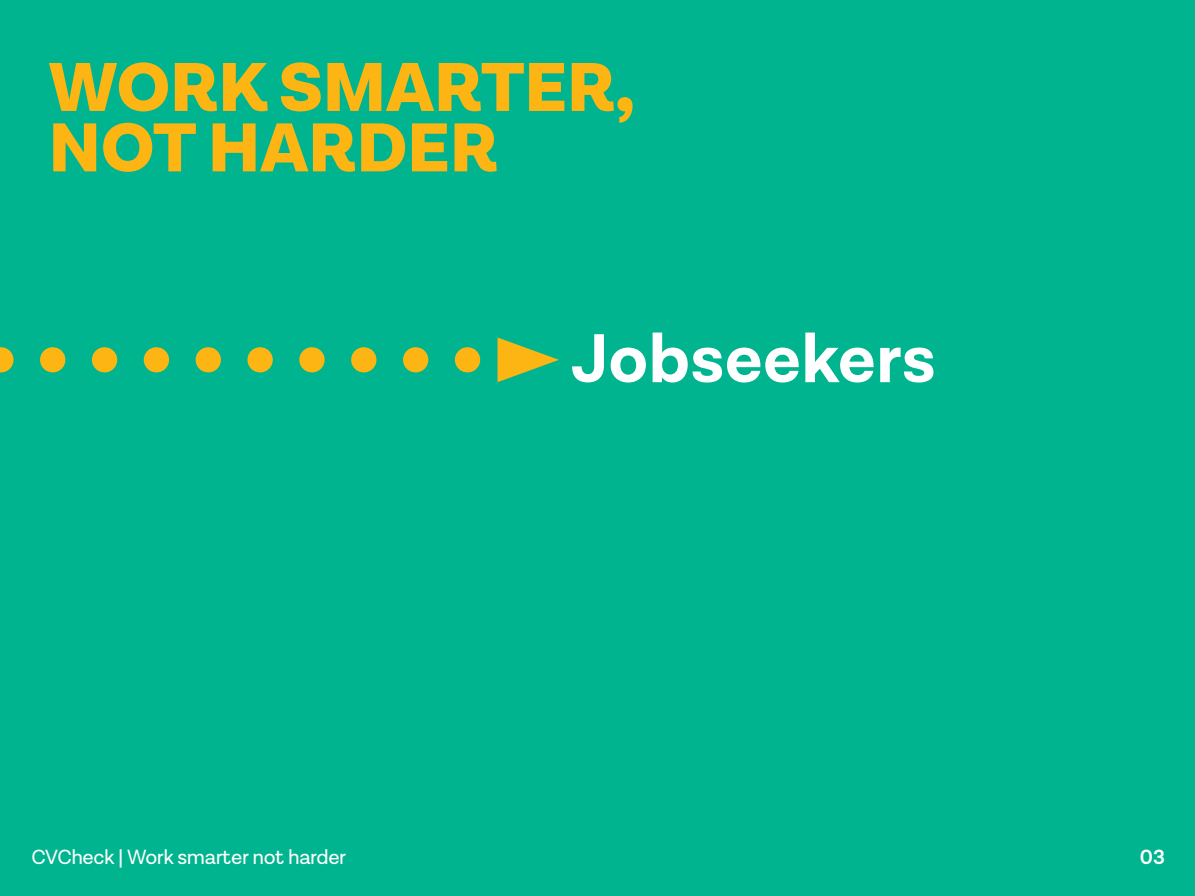
<style>
.page{position:relative;width:1195px;height:896px;background:#00b48f}
.page>*{position:absolute;margin:0;border:0;box-sizing:border-box;transform-origin:0 0}
.t1{font:900 69.91px/60.4px "Lota Grotesque Alt 2";color:#fcb513}
.t2{font:700 69.91px "Lota Grotesque Alt 2";color:#fff}
.t3{font:20.82px "Lota Grotesque Alt 2";letter-spacing:-.02em;color:#fff}
.t4{font:600 20.82px "Lota Grotesque Alt 2";color:#fff}
</style>
<div class="page">
<svg style="left:0;top:337px;width:559px;height:45px"></svg>
<h1 class="t1" style="left:49px;top:60px;width:588px">WORK SMARTER,<br>NOT HARDER</h1>
<p class="t3" style="left:32px;top:845px;width:316px">CVCheck | Work smarter not harder</p>
<h1 class="t2" style="left:571px;top:318px;width:366px">Jobseekers</h1>
<p class="t4" style="left:1139px;top:845px;width:27px">03</p>
</div>
